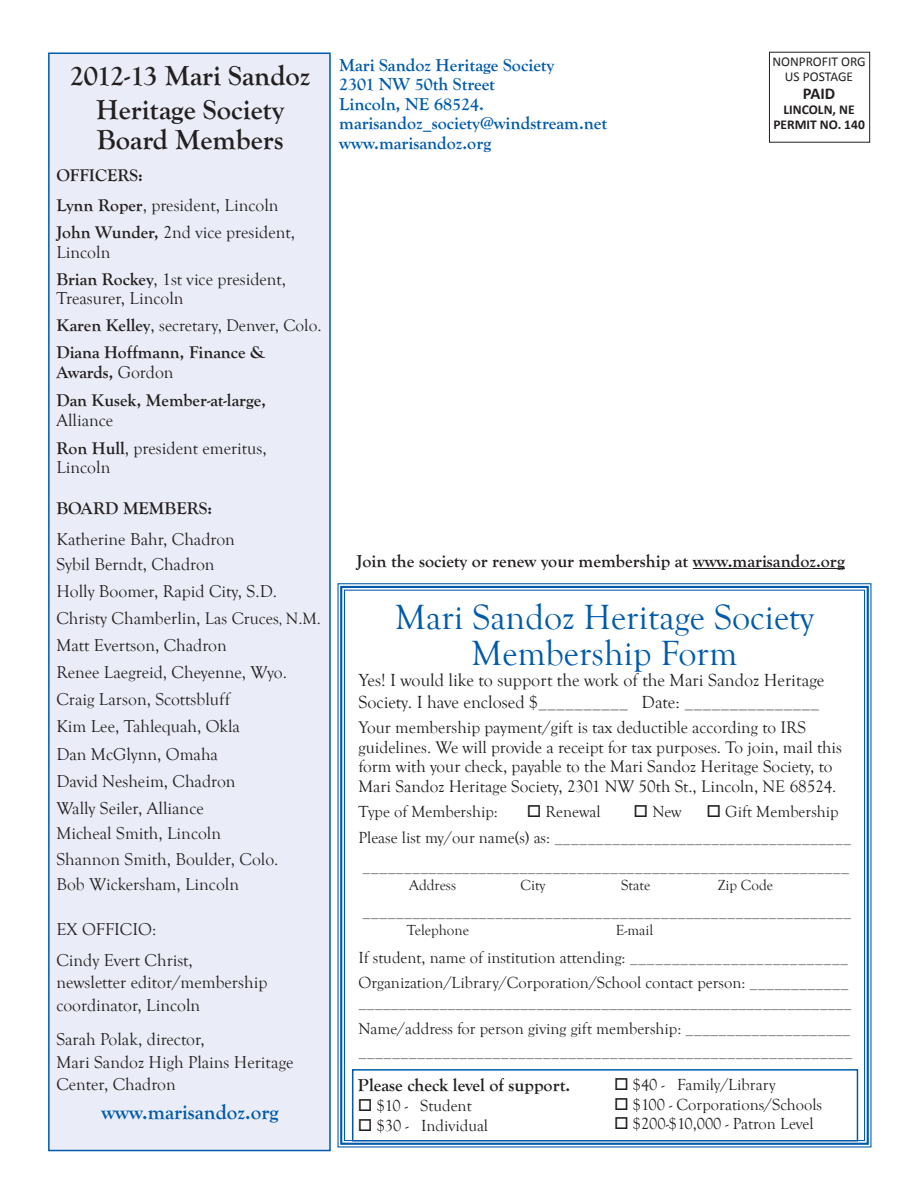
<style>
.page{position:relative;width:918px;height:1188px;background:#fff}
.page>*{position:absolute;margin:0;border:0;box-sizing:border-box;transform-origin:0 0}
.t1{font:36px/36px "Goudy Old Style T";color:#015aaa;text-align:center}
.t2{font:700 28.5px "Goudy Old Style T";color:#231f20}
.t3{font:700 21px "Goudy Old Style T";color:#015aaa}
.t4{font:700 18px "Goudy Old Style T";color:#015aaa}
.t5{font:18px/21.6px "Goudy Old Style T";color:#231f20}
.t6{font:700 18px "Goudy Old Style T";color:#231f20}
.t7{font:17.7px/19.5px "Goudy Old Style T";color:#231f20}
.t8{font:700 17.7px/19.5px "Goudy Old Style T";color:#231f20}
.t9{font:17.7px "Goudy Old Style T";color:#262324}
.t10{font:17.25px/19.5px "Goudy Old Style T";color:#231f20}
.t11{font:16.5px "Goudy Old Style T";color:#231f20}
.t12{font:700 16.5px "Calibri";color:#231f20}
.t13{font:15px "Goudy Old Style T";color:#231f20}
.t14{font:700 13.5px "Calibri";color:#231f20}
.t15{font:13.5px "Calibri";color:#231f20}
.s1{font-weight:700}
.s2{font-weight:700;font-size:17.7px}
.s3{font-size:17.7px}
.s4{font-weight:400}
.s5{font-size:17.25px}
.s6{font-size:14.25px}
.s7{font-size:16.8px}
</style>
<div class="page">
<svg style="left:337px;top:583px;width:535px;height:565px"></svg>
<div style="left:340px;top:586px;width:529px;height:559px;border:2px solid #015aaa"></div>
<div style="left:353px;top:1070px;width:504px;height:71px;background:#fff"></div>
<div style="left:352px;top:1069px;width:506px;height:73px;border:2px solid #015aaa"></div>
<div style="left:49px;top:53px;width:281px;height:1098px;background:#eaedf7"></div>
<div style="left:48px;top:52px;width:283px;height:1099px;border:2px solid #015aaa"></div>
<hr style="left:693px;top:568px;width:152px;height:1px;background:#231f20">
<div style="left:769px;top:52px;width:101px;height:91px;border:1px solid #231f20"></div>
<p class="t2" style="left:70px;top:60px;width:242px">2012-13 Mari Sandoz</p>
<p class="t2" style="left:96px;top:94px;width:189px">Heritage Society</p>
<p class="t2" style="left:97px;top:124px;width:188px">Board Members</p>
<p class="t8" style="left:56px;top:166px;width:88px">OFFICERS:</p>
<p class="t7" style="left:56px;top:196px;width:224px"><span class="s1">Lynn Roper</span>, president, Lincoln</p>
<p class="t7" style="left:56px;top:223px;width:240px"><span class="s1">John Wunder,</span> 2nd vice president,<br>Lincoln</p>
<p class="t7" style="left:56px;top:270px;width:231px"><span class="s1">Brian Rockey</span>, 1st vice president,<br>Treasurer, Lincoln</p>
<p class="t10" style="left:56px;top:316px;width:267px"><span class="s2">Karen Kelley</span><span class="s3">,</span> secretary, Denver, Colo.</p>
<p class="t8" style="left:56px;top:343px;width:211px">Diana Hoffmann, Finance &amp;<br>Awards, <span class="s4">Gordon</span></p>
<p class="t8" style="left:56px;top:391px;width:211px">Dan Kusek, Member-at-large,<br><span class="s4">Alliance</span></p>
<p class="t7" style="left:56px;top:439px;width:212px"><span class="s1">Ron Hull</span>, president emeritus,<br>Lincoln</p>
<p class="t8" style="left:56px;top:499px;width:157px">BOARD MEMBERS:</p>
<p class="t7" style="left:56px;top:529px;width:180px">Katherine Bahr, Chadron</p>
<p class="t7" style="left:56px;top:555px;width:160px">Sybil Berndt, Chadron</p>
<p class="t7" style="left:56px;top:582px;width:222px">Holly Boomer, Rapid City, S.D.</p>
<p class="t7" style="left:56px;top:609px;width:266px">Christy Chamberlin, <span class="s5">Las Cruces</span><span class="s6">,</span> <span class="s7">N.M.</span></p>
<p class="t7" style="left:56px;top:636px;width:172px">Matt Evertson, Chadron</p>
<p class="t7" style="left:56px;top:663px;width:232px">Renee Laegreid, Cheyenne, Wyo.</p>
<p class="t7" style="left:56px;top:690px;width:175px">Craig Larson, Scottsbluff</p>
<p class="t7" style="left:56px;top:717px;width:185px">Kim Lee, Tahlequah, Okla</p>
<p class="t7" style="left:56px;top:744px;width:163px">Dan McGlynn, Omaha</p>
<p class="t7" style="left:56px;top:771px;width:181px">David Nesheim, Chadron</p>
<p class="t7" style="left:56px;top:798px;width:149px">Wally Seiler, Alliance</p>
<p class="t9" style="left:56px;top:824px;width:166px">Micheal Smith, Lincoln</p>
<p class="t9" style="left:56px;top:849px;width:224px">Shannon Smith, Boulder, Colo.</p>
<p class="t9" style="left:56px;top:875px;width:184px">Bob Wickersham, Lincoln</p>
<p class="t7" style="left:56px;top:919px;width:102px">EX OFFICIO:</p>
<p class="t7" style="left:56px;top:951px;width:138px">Cindy Evert Christ,</p>
<p class="t7" style="left:56px;top:972px;width:213px;line-height:22.5px">newsletter editor/membership coordinator, Lincoln</p>
<p class="t7" style="left:56px;top:1030px;width:150px">Sarah Polak, director,</p>
<p class="t7" style="left:56px;top:1051px;width:239px;line-height:22.5px">Mari Sandoz High Plains Heritage<br>Center, Chadron</p>
<p class="t3" style="left:101px;top:1100px;width:179px">www.marisandoz.org</p>
<p class="t4" style="left:339px;top:55px;width:217px">Mari Sandoz Heritage Society</p>
<p class="t4" style="left:339px;top:74px;width:157px">2301 NW 50th Street</p>
<p class="t4" style="left:339px;top:94px;width:146px">Lincoln, NE 68524.</p>
<p class="t4" style="left:339px;top:113px;width:269px">marisandoz_society@windstream.net</p>
<p class="t4" style="left:339px;top:133px;width:154px">www.marisandoz.org</p>
<p class="t15" style="left:772px;top:53px;width:95px">NONPROFIT ORG</p>
<p class="t15" style="left:785px;top:68px;width:70px">US POSTAGE</p>
<p class="t12" style="left:803px;top:83px;width:34px">PAID</p>
<p class="t14" style="left:784px;top:101px;width:72px">LINCOLN, NE</p>
<p class="t14" style="left:773px;top:116px;width:93px">PERMIT NO. 140</p>
<p class="t6" style="left:356px;top:551px;width:490px">Join the society or renew your membership at www.marisandoz.org</p>
<p class="t1" style="left:395px;top:600px;width:420px">Mari Sandoz Heritage Society<br>Membership Form</p>
<p class="t5" style="left:358px;top:670px;width:468px">Yes! I would like to support the work of the Mari Sandoz Heritage<br>Society. I have enclosed $__________ Date: _______________</p>
<p class="t10" style="left:358px;top:718px;width:485px">Your membership payment/gift is tax deductible according to IRS guidelines. We will provide a receipt for tax purposes. To join, mail this form with your check, payable to the Mari Sandoz Heritage Society, to Mari Sandoz Heritage Society, 2301 NW 50th St., Lincoln, NE 68524.</p>
<p class="t11" style="left:358px;top:803px;width:141px">Type of Membership:</p>
<p class="t11" style="left:527px;top:803px;width:75px">□ Renewal</p>
<p class="t11" style="left:634px;top:803px;width:50px">□ New</p>
<p class="t11" style="left:706px;top:803px;width:134px">□ Gift Membership</p>
<p class="t11" style="left:358px;top:829px;width:494px">Please list my/our name(s) as: ____________________________________</p>
<p class="t11" style="left:363px;top:857px;width:488px">___________________________________________________________</p>
<p class="t13" style="left:409px;top:877px;width:48px">Address</p>
<p class="t13" style="left:520px;top:877px;width:27px">City</p>
<p class="t13" style="left:621px;top:877px;width:31px">State</p>
<p class="t13" style="left:718px;top:877px;width:57px">Zip Code</p>
<p class="t11" style="left:363px;top:903px;width:490px">___________________________________________________________</p>
<p class="t13" style="left:407px;top:922px;width:64px">Telephone</p>
<p class="t13" style="left:616px;top:922px;width:39px">E-mail</p>
<p class="t11" style="left:358px;top:948px;width:491px">If student, name of institution attending: __________________________</p>
<p class="t11" style="left:358px;top:974px;width:492px">Organization/Library/Corporation/School contact person: ____________</p>
<p class="t11" style="left:358px;top:994px;width:495px">_____________________________________________________________</p>
<p class="t11" style="left:358px;top:1019px;width:494px">Name/address for person giving gift membership: ____________________</p>
<p class="t11" style="left:358px;top:1042px;width:496px">___________________________________________________________</p>
<p class="t6" style="left:358px;top:1075px;width:214px">Please check level of support.</p>
<p class="t11" style="left:358px;top:1097px;width:115px">□ $10 - Student</p>
<p class="t11" style="left:358px;top:1116px;width:132px">□ $30 - Individual</p>
<p class="t11" style="left:614px;top:1075px;width:163px">□ $40 - Family/Library</p>
<p class="t11" style="left:614px;top:1095px;width:210px">□ $100 - Corporations/Schools</p>
<p class="t11" style="left:614px;top:1115px;width:201px">□ $200-$10,000 - Patron Level</p>
</div>
